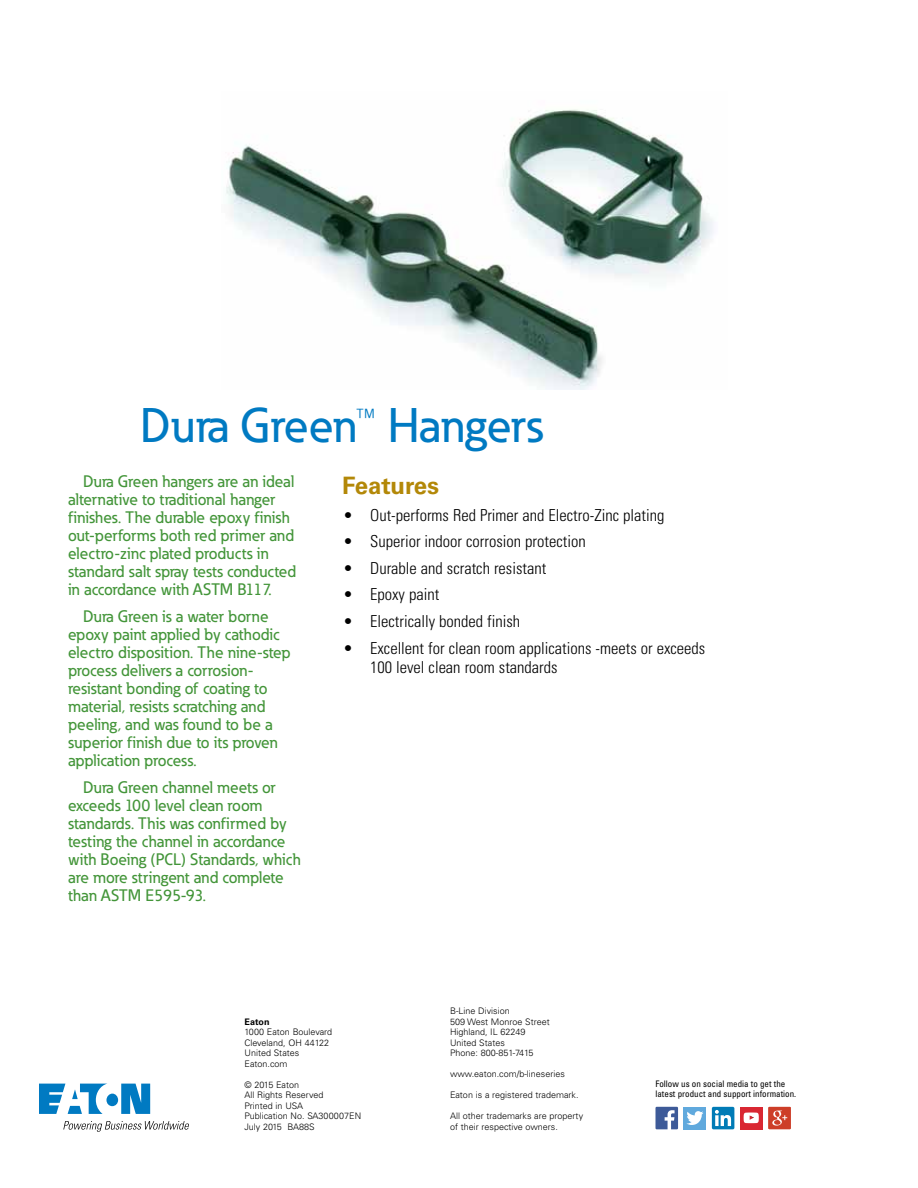
<style>
.page{position:relative;width:918px;height:1188px;background:#fff}
.page>*{position:absolute;margin:0;border:0;box-sizing:border-box;transform-origin:0 0}
.t1{font:500 48px "Eaton";color:#007ac2}
.t2{font:700 24px "Univers LT Std";color:#b38808}
.t3{font:500 16.5px/18px "Eaton";color:#439539}
.t4{font:300 condensed 16.5px/19.8px "Univers LT Std";color:#000}
.t5{font:300 9px/10.5px "Univers LT Std";color:#000}
.t6{font:condensed 9px/10.5px "Univers LT Std";color:#000}
.t7{font:700 9px "Univers LT Std";color:#000}
</style>
<div class="page">
<img style="left:226px;top:109px;width:487px;height:281px">
<div style="left:740px;top:1107px;width:23px;height:22px;background:#d92732"></div>
<div style="left:684px;top:1107px;width:22px;height:22px;background:#60a9dd"></div>
<svg style="left:656px;top:1107px;width:22px;height:22px"></svg>
<svg style="left:686px;top:1111px;width:17px;height:14px"></svg>
<div style="left:712px;top:1107px;width:22px;height:22px;background:#007bb6;border-radius:2px"></div>
<svg style="left:715px;top:1110px;width:16px;height:16px"></svg>
<svg style="left:768px;top:1107px;width:23px;height:22px"></svg>
<img style="left:772px;top:1111px;width:10px;height:15px">
<svg style="left:744px;top:1113px;width:15px;height:10px"></svg>
<svg style="left:39px;top:1084px;width:111px;height:30px"></svg>
<svg style="left:63px;top:1121px;width:126px;height:11px"></svg>
<h1 class="t1" style="left:140px;top:396px;width:404px">Dura Green™ Hangers</h1>
<p class="t3" style="left:68px;top:472px;width:230px;text-indent:15px">Dura Green hangers are an ideal alternative to traditional hanger finishes. The durable epoxy finish out-performs both red primer and electro-zinc plated products in standard salt spray tests conducted in accordance with ASTM B117.</p>
<p class="t3" style="left:68px;top:607px;width:224px;text-indent:15px">Dura Green is a water borne epoxy paint applied by cathodic electro disposition. The nine-step process delivers a corrosion&shy;resistant bonding of coating to material, resists scratching and peeling, and was found to be a superior finish due to its proven application process.</p>
<p class="t3" style="left:68px;top:778px;width:234px;text-indent:15px">Dura Green channel meets or exceeds 100 level clean room standards. This was confirmed by testing the channel in accordance with Boeing (PCL) Standards, which are more stringent and complete than ASTM E595-93.</p>
<h2 class="t2" style="left:342px;top:472px;width:99px">Features</h2>
<p class="t4" style="left:343px;top:505px;width:323px">• Out-performs Red Primer and Electro-Zinc plating</p>
<p class="t4" style="left:343px;top:532px;width:244px">• Superior indoor corrosion protection</p>
<p class="t4" style="left:343px;top:558px;width:205px">• Durable and scratch resistant</p>
<p class="t4" style="left:343px;top:585px;width:98px">• Epoxy paint</p>
<p class="t4" style="left:343px;top:611px;width:179px">• Electrically bonded finish</p>
<p class="t4" style="left:370px;top:638px;width:337px;text-indent:-27px">• Excellent for clean room applications -meets or exceeds<br>100 level clean room standards</p>
<p class="t7" style="left:245px;top:1016px;width:27px">Eaton</p>
<p class="t5" style="left:245px;top:1027px;width:89px">1000 Eaton Boulevard<br>Cleveland, OH 44122<br>United States<br>Eaton.com</p>
<p class="t5" style="left:245px;top:1079px;width:118px">© 2015 Eaton<br>All Rights Reserved<br>Printed in USA<br>Publication No. SA300007EN<br>July 2015 BA88S</p>
<p class="t5" style="left:450px;top:1006px;width:101px">B-Line Division<br>509 West Monroe Street<br>Highland, IL 62249<br>United States<br>Phone: 800-851-7415</p>
<p class="t5" style="left:450px;top:1069px;width:116px">www.eaton.com/b-lineseries</p>
<p class="t5" style="left:450px;top:1090px;width:130px">Eaton is a registered trademark.</p>
<p class="t5" style="left:450px;top:1111px;width:135px">All other trademarks are property of their respective owners.</p>
<p class="t6" style="left:656px;top:1078px;width:142px">Follow us on social media to get the latest product and support information.</p>
</div>
